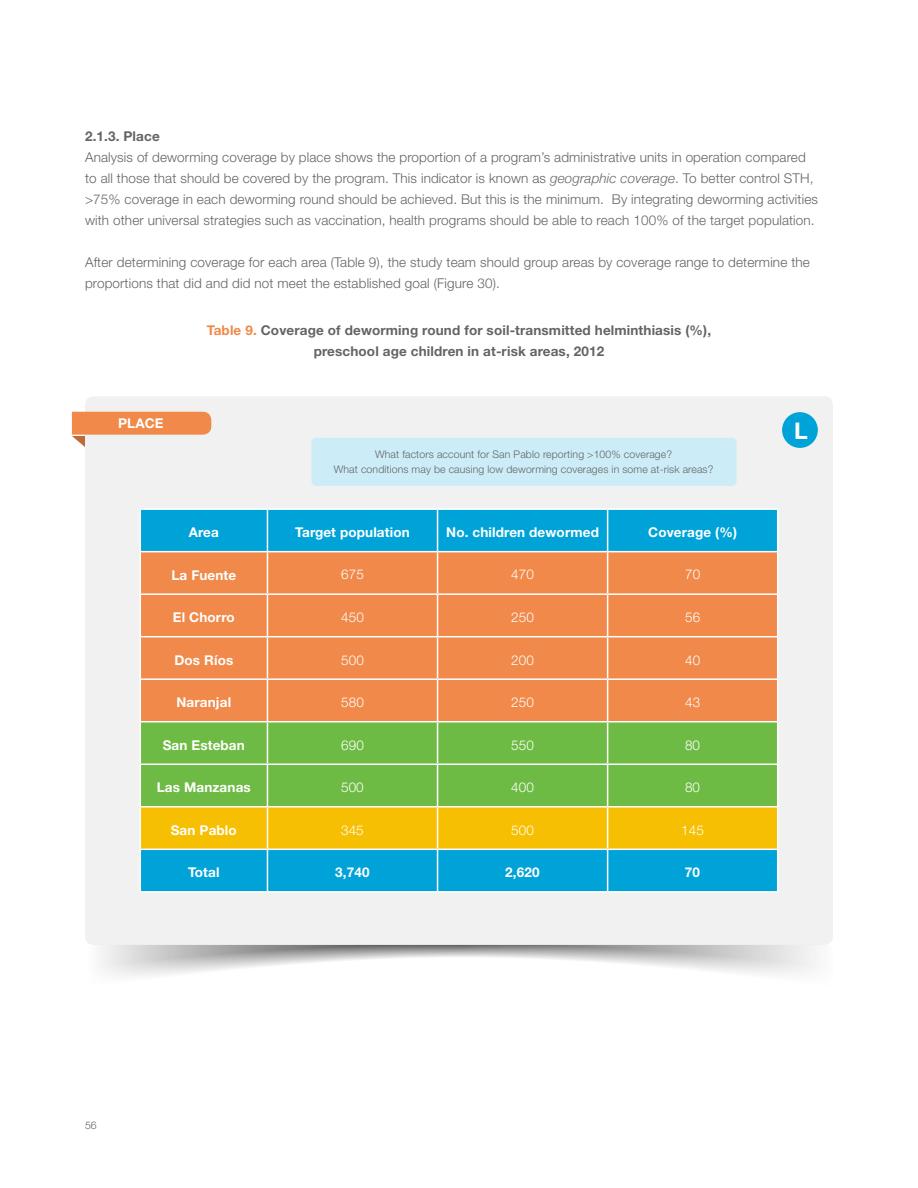
<style>
.page{position:relative;width:918px;height:1188px;background:#fff}
.page>*{position:absolute;margin:0;border:0;box-sizing:border-box;transform-origin:0 0}
.t1{font:700 22.95px "Helvetica Neue";color:#fff}
.t2{font:300 13.5px/21px "Helvetica Neue";letter-spacing:.01em;color:#636466}
.t3{font:700 13.5px "Helvetica Neue";letter-spacing:.01em;color:#fff}
.t4{font:700 13.5px/21px "Helvetica Neue";letter-spacing:.01em;color:#636466;text-align:center}
.t5{font:300 13.5px "Helvetica Neue";letter-spacing:.01em;color:#fff}
.t6{font:300 10.5px/15px "Helvetica Neue";letter-spacing:.01em;color:#636466;text-align:center}
.s1{font-style:italic}
.s2{color:#f08949}
</style>
<div class="page">
<div style="left:85px;top:396px;width:748px;height:549px;background:#f1f1f2;border-radius:9px"></div>
<svg style="left:100px;top:945px;width:716px;height:31px"></svg>
<div style="left:141px;top:510px;width:636px;height:381px;background:#00a3d8"></div>
<div style="left:141px;top:552px;width:636px;height:169px;background:#f08949"></div>
<div style="left:141px;top:722px;width:636px;height:84px;background:#6dbb44"></div>
<div style="left:141px;top:808px;width:636px;height:41px;background:#f6bf02"></div>
<hr style="left:140px;top:508px;width:127px;height:2px;background:#fff">
<hr style="left:140px;top:510px;width:1px;height:41px;background:#fff">
<hr style="left:267px;top:508px;width:171px;height:2px;background:#fff">
<hr style="left:267px;top:510px;width:1px;height:41px;background:#fff">
<hr style="left:438px;top:508px;width:170px;height:2px;background:#fff">
<hr style="left:437px;top:510px;width:1px;height:41px;background:#fff">
<hr style="left:608px;top:508px;width:170px;height:2px;background:#fff">
<hr style="left:607px;top:510px;width:1px;height:41px;background:#fff">
<hr style="left:777px;top:510px;width:1px;height:41px;background:#fff">
<hr style="left:140px;top:551px;width:127px;height:1px;background:#fff">
<hr style="left:140px;top:552px;width:1px;height:41px;background:#fff">
<hr style="left:267px;top:551px;width:171px;height:1px;background:#fff">
<hr style="left:267px;top:552px;width:1px;height:41px;background:#fff">
<hr style="left:438px;top:551px;width:170px;height:1px;background:#fff">
<hr style="left:437px;top:552px;width:1px;height:41px;background:#fff">
<hr style="left:608px;top:551px;width:170px;height:1px;background:#fff">
<hr style="left:607px;top:552px;width:1px;height:41px;background:#fff">
<hr style="left:777px;top:552px;width:1px;height:41px;background:#fff">
<hr style="left:140px;top:593px;width:127px;height:2px;background:#fff">
<hr style="left:140px;top:595px;width:1px;height:41px;background:#fff">
<hr style="left:267px;top:593px;width:171px;height:2px;background:#fff">
<hr style="left:267px;top:595px;width:1px;height:41px;background:#fff">
<hr style="left:438px;top:593px;width:170px;height:2px;background:#fff">
<hr style="left:437px;top:595px;width:1px;height:41px;background:#fff">
<hr style="left:608px;top:593px;width:170px;height:2px;background:#fff">
<hr style="left:607px;top:595px;width:1px;height:41px;background:#fff">
<hr style="left:777px;top:595px;width:1px;height:41px;background:#fff">
<hr style="left:140px;top:636px;width:127px;height:1px;background:#fff">
<hr style="left:140px;top:637px;width:1px;height:41px;background:#fff">
<hr style="left:267px;top:636px;width:171px;height:1px;background:#fff">
<hr style="left:267px;top:637px;width:1px;height:41px;background:#fff">
<hr style="left:438px;top:636px;width:170px;height:1px;background:#fff">
<hr style="left:437px;top:637px;width:1px;height:41px;background:#fff">
<hr style="left:608px;top:636px;width:170px;height:1px;background:#fff">
<hr style="left:607px;top:637px;width:1px;height:41px;background:#fff">
<hr style="left:777px;top:637px;width:1px;height:41px;background:#fff">
<hr style="left:140px;top:678px;width:127px;height:2px;background:#fff">
<hr style="left:140px;top:680px;width:1px;height:41px;background:#fff">
<hr style="left:267px;top:678px;width:171px;height:2px;background:#fff">
<hr style="left:267px;top:680px;width:1px;height:41px;background:#fff">
<hr style="left:438px;top:678px;width:170px;height:2px;background:#fff">
<hr style="left:437px;top:680px;width:1px;height:41px;background:#fff">
<hr style="left:608px;top:678px;width:170px;height:2px;background:#fff">
<hr style="left:607px;top:680px;width:1px;height:41px;background:#fff">
<hr style="left:777px;top:680px;width:1px;height:41px;background:#fff">
<hr style="left:140px;top:721px;width:127px;height:1px;background:#fff">
<hr style="left:140px;top:722px;width:1px;height:42px;background:#fff">
<hr style="left:267px;top:721px;width:171px;height:1px;background:#fff">
<hr style="left:267px;top:722px;width:1px;height:42px;background:#fff">
<hr style="left:438px;top:721px;width:170px;height:1px;background:#fff">
<hr style="left:437px;top:722px;width:1px;height:42px;background:#fff">
<hr style="left:608px;top:721px;width:170px;height:1px;background:#fff">
<hr style="left:607px;top:722px;width:1px;height:42px;background:#fff">
<hr style="left:777px;top:722px;width:1px;height:42px;background:#fff">
<hr style="left:140px;top:764px;width:127px;height:1px;background:#fff">
<hr style="left:140px;top:765px;width:1px;height:41px;background:#fff">
<hr style="left:267px;top:764px;width:171px;height:1px;background:#fff">
<hr style="left:267px;top:765px;width:1px;height:41px;background:#fff">
<hr style="left:438px;top:764px;width:170px;height:1px;background:#fff">
<hr style="left:437px;top:765px;width:1px;height:41px;background:#fff">
<hr style="left:608px;top:764px;width:170px;height:1px;background:#fff">
<hr style="left:607px;top:765px;width:1px;height:41px;background:#fff">
<hr style="left:777px;top:765px;width:1px;height:41px;background:#fff">
<hr style="left:140px;top:806px;width:127px;height:2px;background:#fff">
<hr style="left:140px;top:808px;width:1px;height:41px;background:#fff">
<hr style="left:267px;top:806px;width:171px;height:2px;background:#fff">
<hr style="left:267px;top:808px;width:1px;height:41px;background:#fff">
<hr style="left:438px;top:806px;width:170px;height:2px;background:#fff">
<hr style="left:437px;top:808px;width:1px;height:41px;background:#fff">
<hr style="left:608px;top:806px;width:170px;height:2px;background:#fff">
<hr style="left:607px;top:808px;width:1px;height:41px;background:#fff">
<hr style="left:777px;top:808px;width:1px;height:41px;background:#fff">
<hr style="left:140px;top:849px;width:127px;height:1px;background:#fff">
<hr style="left:140px;top:850px;width:1px;height:41px;background:#fff">
<hr style="left:140px;top:891px;width:127px;height:2px;background:#fff">
<hr style="left:267px;top:849px;width:171px;height:1px;background:#fff">
<hr style="left:267px;top:850px;width:1px;height:41px;background:#fff">
<hr style="left:267px;top:891px;width:171px;height:2px;background:#fff">
<hr style="left:438px;top:849px;width:170px;height:1px;background:#fff">
<hr style="left:437px;top:850px;width:1px;height:41px;background:#fff">
<hr style="left:438px;top:891px;width:170px;height:2px;background:#fff">
<hr style="left:608px;top:849px;width:170px;height:1px;background:#fff">
<hr style="left:607px;top:850px;width:1px;height:41px;background:#fff">
<hr style="left:777px;top:850px;width:1px;height:41px;background:#fff">
<hr style="left:608px;top:891px;width:170px;height:2px;background:#fff">
<div style="left:311px;top:438px;width:426px;height:48px;background:#ccedf7;border-radius:5px"></div>
<div style="left:782px;top:412px;width:36px;height:36px;background:#00a3d8;border-radius:50%"></div>
<svg style="left:72px;top:412px;width:139px;height:35px"></svg>
<p class="t4" style="left:85px;top:126px;width:76px">2.1.3. Place</p>
<p class="t2" style="left:85px;top:146px;width:734px">Analysis of deworming coverage by place shows the proportion of a program’s administrative units in operation compared to all those that should be covered by the program. This indicator is known as <span class="s1">geographic coverage</span>. To better control STH, &gt;75% coverage in each deworming round should be achieved. But this is the minimum. By integrating deworming activities with other universal strategies such as vaccination, health programs should be able to reach 100% of the target population.</p>
<p class="t2" style="left:85px;top:251px;width:726px">After determining coverage for each area (Table 9), the study team should group areas by coverage range to determine the proportions that did and did not meet the established goal (Figure 30).</p>
<p class="t3" style="left:118px;top:413px;width:47px">PLACE</p>
<p class="t4" style="left:207px;top:320px;width:506px"><span class="s2">Table 9.</span> Coverage of deworming round for soil-transmitted helminthiasis (%), preschool age children in at-risk areas, 2012</p>
<p class="t6" style="left:334px;top:446px;width:381px">What factors account for San Pablo reporting &gt;100% coverage?<br>What conditions may be causing low deworming coverages in some at-risk areas?</p>
<p class="t3" style="left:189px;top:522px;width:32px">Area</p>
<p class="t3" style="left:295px;top:522px;width:116px">Target population</p>
<p class="t3" style="left:446px;top:522px;width:154px">No. children dewormed</p>
<p class="t3" style="left:648px;top:522px;width:90px">Coverage (%)</p>
<p class="t3" style="left:171px;top:564px;width:66px">La Fuente</p>
<p class="t5" style="left:341px;top:564px;width:24px">675</p>
<p class="t5" style="left:511px;top:564px;width:24px">470</p>
<p class="t5" style="left:685px;top:564px;width:17px">70</p>
<p class="t3" style="left:173px;top:607px;width:63px">El Chorro</p>
<p class="t5" style="left:341px;top:606px;width:24px">450</p>
<p class="t5" style="left:511px;top:606px;width:24px">250</p>
<p class="t5" style="left:685px;top:606px;width:17px">56</p>
<p class="t3" style="left:174px;top:649px;width:60px">Dos Ríos</p>
<p class="t5" style="left:341px;top:649px;width:24px">500</p>
<p class="t5" style="left:511px;top:649px;width:24px">200</p>
<p class="t5" style="left:685px;top:649px;width:17px">40</p>
<p class="t3" style="left:176px;top:692px;width:56px">Naranjal</p>
<p class="t5" style="left:341px;top:691px;width:24px">580</p>
<p class="t5" style="left:511px;top:691px;width:24px">250</p>
<p class="t5" style="left:685px;top:691px;width:17px">43</p>
<p class="t3" style="left:163px;top:734px;width:84px">San Esteban</p>
<p class="t5" style="left:341px;top:734px;width:24px">690</p>
<p class="t5" style="left:511px;top:734px;width:24px">550</p>
<p class="t5" style="left:685px;top:734px;width:17px">80</p>
<p class="t3" style="left:157px;top:777px;width:96px">Las Manzanas</p>
<p class="t5" style="left:341px;top:776px;width:24px">500</p>
<p class="t5" style="left:511px;top:776px;width:24px">400</p>
<p class="t5" style="left:685px;top:776px;width:17px">80</p>
<p class="t3" style="left:171px;top:819px;width:68px">San Pablo</p>
<p class="t5" style="left:341px;top:819px;width:24px">345</p>
<p class="t5" style="left:511px;top:819px;width:24px">500</p>
<p class="t5" style="left:681px;top:819px;width:24px">145</p>
<p class="t3" style="left:188px;top:862px;width:33px">Total</p>
<p class="t3" style="left:335px;top:862px;width:36px">3,740</p>
<p class="t3" style="left:505px;top:862px;width:36px">2,620</p>
<p class="t3" style="left:685px;top:862px;width:17px">70</p>
<h1 class="t1" style="left:794px;top:412px;width:15px">L</h1>
<p class="t6" style="left:85px;top:1117px;width:13px">56</p>
</div>
